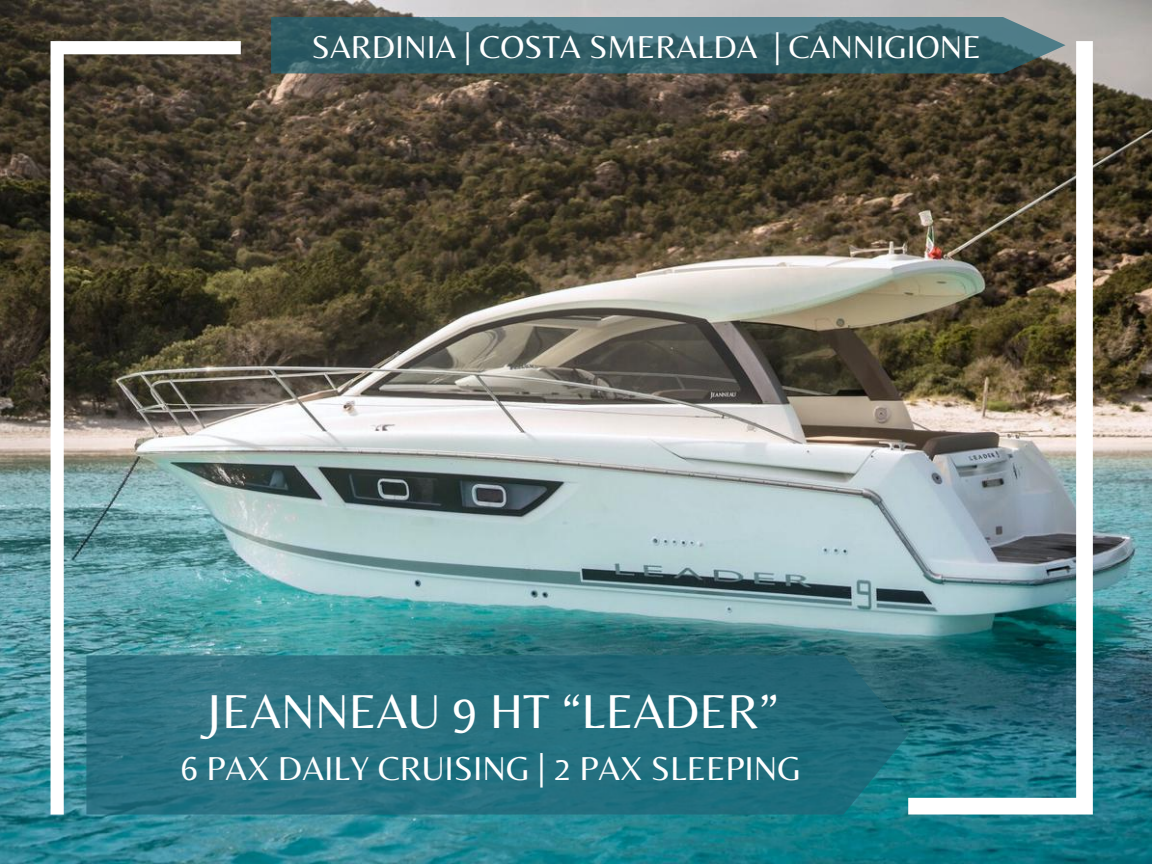
<style>
.page{position:relative;width:1152px;height:864px;background:#fff}
.page>*{position:absolute;margin:0;border:0;box-sizing:border-box;transform-origin:0 0}
.t1{font:49.5px "Belleza";color:#fff}
.t2{font:34.5px "Belleza";color:#fff}
.t3{font:33px "Belleza";color:#fff}
</style>
<div class="page">
<img style="left:0;top:0;width:1152px;height:864px">
<img style="left:51px;top:41px;width:190px;height:774px">
<img style="left:908px;top:41px;width:185px;height:774px">
<svg style="left:86px;top:655px;width:822px;height:160px;background:#266f7e"></svg>
<svg style="left:271px;top:17px;width:795px;height:56px;background:#3a656d"></svg>
<p class="t3" style="left:312px;top:27px;width:671px">SARDINIA | COSTA SMERALDA | CANNIGIONE</p>
<h1 class="t1" style="left:203px;top:682px;width:577px">JEANNEAU 9 HT “LEADER”</h1>
<p class="t2" style="left:181px;top:748px;width:622px">6 PAX DAILY CRUISING | 2 PAX SLEEPING</p>
</div>
